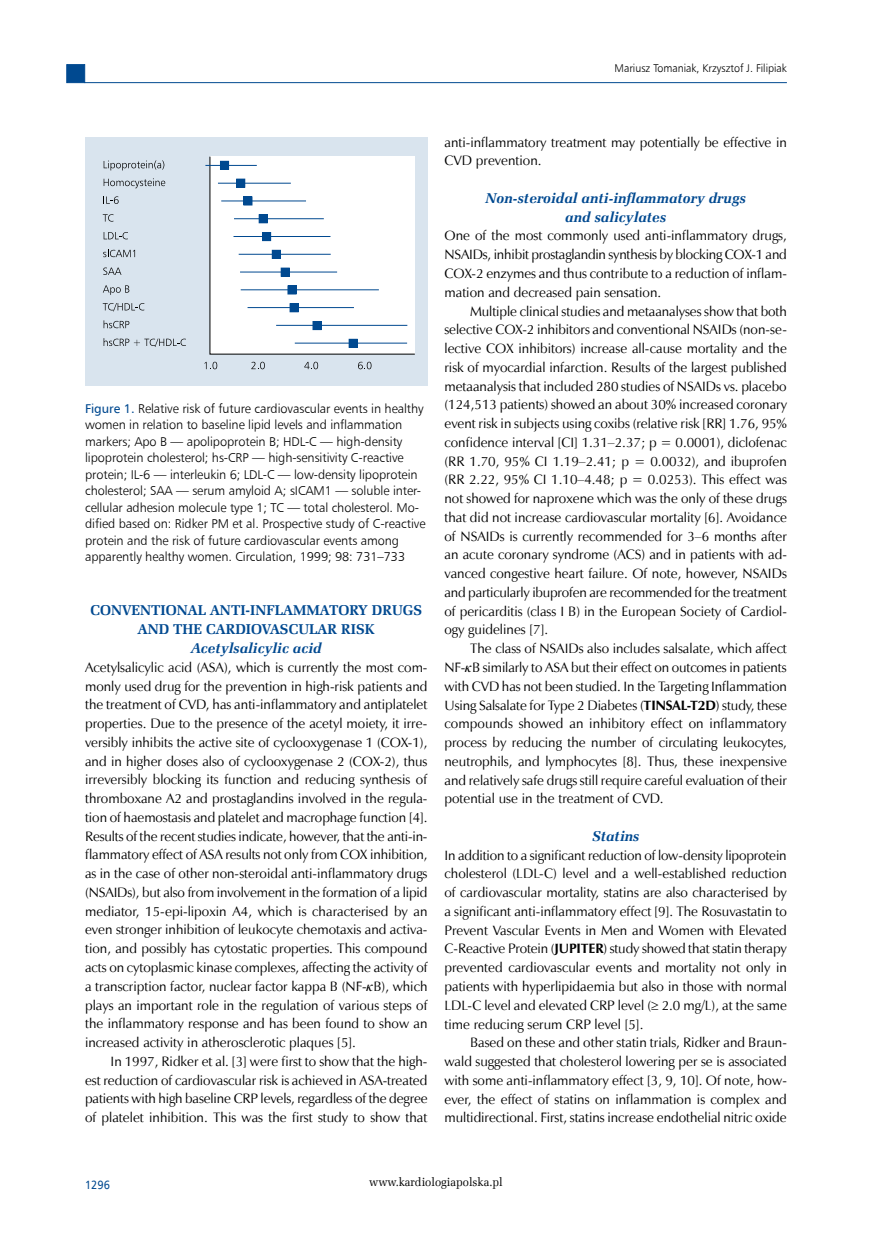
<style>
.page{position:relative;width:872px;height:1234px;background:#fff}
.page>*{position:absolute;margin:0;border:0;box-sizing:border-box;transform-origin:0 0}
.t1{font:italic 700 14.25px/18.8px "Zapf Ellipt EU";color:#004990;text-align:center}
.t2{font:700 14.25px/18.8px "Zapf Ellipt EU";color:#004990;text-align:center}
.t3{font:13.65px/18.8px "Zapf Humnst EU";color:#000;text-align:justify}
.t4{font:12.75px/16.5px "Humnst 777 Lt EU";letter-spacing:-.005em;color:#000}
.t5{font:12px "Zapf Ellipt EU";color:#000;scale:.95 1}
.t6{font:12px "Humnst 777 EU";color:#004990;scale:.9 1}
.t7{font:11.25px "Humnst 777 Lt EU";color:#000;scale:.95 1}
.s1{font-family:"Humnst 777 EU";color:#004990}
.s2{font-weight:700}
</style>
<div class="page">
<hr style="left:85px;top:82px;width:702px;height:1px;background:#004990">
<div style="left:66px;top:64px;width:19px;height:19px;background:#004990;border:1px solid #004990"></div>
<div style="left:85px;top:138px;width:342px;height:248px;background:#d9e4ee"></div>
<div style="left:209px;top:156px;width:206px;height:199px;background:#fff"></div>
<svg style="left:104px;top:160px;width:60px;height:10px"></svg>
<svg style="left:104px;top:178px;width:61px;height:10px"></svg>
<svg style="left:106px;top:196px;width:13px;height:8px"></svg>
<svg style="left:103px;top:214px;width:10px;height:7px"></svg>
<svg style="left:104px;top:232px;width:24px;height:7px"></svg>
<svg style="left:103px;top:250px;width:32px;height:7px"></svg>
<svg style="left:103px;top:267px;width:18px;height:8px"></svg>
<svg style="left:103px;top:285px;width:26px;height:10px"></svg>
<svg style="left:103px;top:303px;width:41px;height:8px"></svg>
<svg style="left:104px;top:320px;width:25px;height:8px"></svg>
<svg style="left:104px;top:338px;width:82px;height:9px"></svg>
<svg style="left:204px;top:361px;width:13px;height:8px"></svg>
<svg style="left:251px;top:361px;width:14px;height:8px"></svg>
<svg style="left:304px;top:361px;width:14px;height:8px"></svg>
<svg style="left:358px;top:361px;width:13px;height:8px"></svg>
<div style="left:220px;top:161px;width:8px;height:8px;background:#004990"></div>
<div style="left:220px;top:161px;width:9px;height:9px;border:1px solid #004990"></div>
<div style="left:237px;top:179px;width:8px;height:8px;background:#004990"></div>
<div style="left:236px;top:179px;width:9px;height:8px;border:1px solid #004990"></div>
<div style="left:244px;top:197px;width:8px;height:8px;background:#004990"></div>
<div style="left:243px;top:196px;width:9px;height:9px;border:1px solid #004990"></div>
<div style="left:259px;top:215px;width:8px;height:8px;background:#004990"></div>
<div style="left:259px;top:214px;width:9px;height:9px;border:1px solid #004990"></div>
<div style="left:262px;top:232px;width:9px;height:8px;background:#004990"></div>
<div style="left:262px;top:232px;width:9px;height:9px;border:1px solid #004990"></div>
<div style="left:272px;top:250px;width:8px;height:8px;background:#004990"></div>
<div style="left:272px;top:250px;width:9px;height:9px;border:1px solid #004990"></div>
<div style="left:281px;top:268px;width:8px;height:8px;background:#004990"></div>
<div style="left:281px;top:268px;width:9px;height:8px;border:1px solid #004990"></div>
<div style="left:288px;top:286px;width:8px;height:8px;background:#004990"></div>
<div style="left:287px;top:285px;width:9px;height:9px;border:1px solid #004990"></div>
<div style="left:290px;top:303px;width:8px;height:9px;background:#004990"></div>
<div style="left:313px;top:321px;width:8px;height:8px;background:#004990"></div>
<div style="left:313px;top:321px;width:8px;height:9px;border:1px solid #004990"></div>
<div style="left:349px;top:339px;width:8px;height:8px;background:#004990"></div>
<div style="left:349px;top:339px;width:8px;height:9px;border:1px solid #004990"></div>
<hr style="left:205px;top:165px;width:52px;height:1px;background:#004990">
<hr style="left:218px;top:183px;width:73px;height:1px;background:#004990">
<hr style="left:221px;top:200px;width:85px;height:1px;background:#004990">
<hr style="left:234px;top:218px;width:90px;height:1px;background:#004990">
<hr style="left:233px;top:236px;width:97px;height:1px;background:#004990">
<hr style="left:239px;top:254px;width:92px;height:1px;background:#004990">
<hr style="left:240px;top:271px;width:97px;height:1px;background:#004990">
<hr style="left:241px;top:289px;width:138px;height:1px;background:#004990">
<hr style="left:247px;top:307px;width:107px;height:1px;background:#004990">
<hr style="left:276px;top:325px;width:131px;height:1px;background:#004990">
<hr style="left:295px;top:342px;width:112px;height:1px;background:#004990">
<p class="t7" style="left:614px;top:61px;width:183px">Mariusz Tomaniak, Krzysztof J. Filipiak</p>
<p class="t4" style="left:85px;top:399px;width:342px"><span class="s1">Figure 1.</span> Relative risk of future cardiovascular events in healthy women in relation to baseline lipid levels and inflammation markers; Apo B — apolipoprotein B; HDL-C — high-density lipoprotein cholesterol; hs-CRP — high-sensitivity C-reactive protein; IL-6 — interleukin 6; LDL-C — low-density lipoprotein cholesterol; SAA — serum amyloid A; sICAM1 — soluble inter&shy;cellular adhesion molecule type 1; TC — total cholesterol. Mo&shy;dified based on: Ridker PM et al. Prospective study of C-reactive protein and the risk of future cardiovascular events among apparently healthy women. Circulation, 1999; 98: 731–733</p>
<p class="t2" style="left:90px;top:601px;width:333px">CONVENTIONAL ANTI-INFLAMMATORY DRUGS<br>AND THE CARDIOVASCULAR RISK</p>
<p class="t1" style="left:191px;top:639px;width:132px">Acetylsalicylic acid</p>
<p class="t3" style="left:85px;top:657px;width:344px">Acetylsalicylic acid (ASA), which is currently the most com&shy;monly used drug for the prevention in high-risk patients and the treatment of CVD, has anti-inflammatory and antiplatelet properties. Due to the presence of the acetyl moiety, it irre&shy;versibly inhibits the active site of cyclooxygenase 1 (COX-1), and in higher doses also of cyclooxygenase 2 (COX-2), thus irreversibly blocking its function and reducing synthesis of thromboxane A2 and prostaglandins involved in the regula&shy;tion of haemostasis and platelet and macrophage function [4].<br>Results of the recent studies indicate, however, that the anti-in&shy;flammatory effect of ASA results not only from COX inhibition, as in the case of other non-steroidal anti-inflammatory drugs (NSAIDs), but also from involvement in the formation of a lipid mediator, 15-epi-lipoxin A4, which is characterised by an even stronger inhibition of leukocyte chemotaxis and activa&shy;tion, and possibly has cytostatic properties. This compound acts on cytoplasmic kinase complexes, affecting the activity of a transcription factor, nuclear factor kappa B (NF- B), which plays an important role in the regulation of various steps of the inflammatory response and has been found to show an increased activity in atherosclerotic plaques [5].</p>
<p class="t3" style="left:85px;top:1051px;width:344px;text-indent:25px">In 1997, Ridker et al. [3] were first to show that the high&shy;est reduction of cardiovascular risk is achieved in ASA-treated patients with high baseline CRP levels, regardless of the degree of platelet inhibition. This was the first study to show that</p>
<p class="t3" style="left:444px;top:133px;width:344px">anti-inflammatory treatment may potentially be effective in<br>CVD prevention.</p>
<p class="t1" style="left:485px;top:189px;width:262px">Non-steroidal anti-inflammatory drugs and salicylates</p>
<p class="t3" style="left:444px;top:226px;width:344px">One of the most commonly used anti-inflammatory drugs, NSAIDs, inhibit prostaglandin synthesis by blocking COX-1 and COX-2 enzymes and thus contribute to a reduction of inflam&shy;mation and decreased pain sensation.</p>
<p class="t3" style="left:444px;top:301px;width:344px;text-indent:25px">Multiple clinical studies and metaanalyses show that both selective COX-2 inhibitors and conventional NSAIDs (non-se&shy;lective COX inhibitors) increase all-cause mortality and the risk of myocardial infarction. Results of the largest published metaanalysis that included 280 studies of NSAIDs vs. placebo (124,513 patients) showed an about 30% increased coronary event risk in subjects using coxibs (relative risk [RR] 1.76, 95% confidence interval [CI] 1.31–2.37; p = 0.0001), diclofenac (RR 1.70, 95% CI 1.19–2.41; p = 0.0032), and ibuprofen (RR 2.22, 95% CI 1.10–4.48; p = 0.0253). This effect was not showed for naproxene which was the only of these drugs that did not increase cardiovascular mortality [6]. Avoidance of NSAIDs is currently recommended for 3–6 months after an acute coronary syndrome (ACS) and in patients with ad&shy;vanced congestive heart failure. Of note, however, NSAIDs and particularly ibuprofen are recommended for the treatment of pericarditis (class I B) in the European Society of Cardiol&shy;ogy guidelines [7].</p>
<p class="t3" style="left:444px;top:639px;width:344px;text-indent:25px">The class of NSAIDs also includes salsalate, which affect NF- B similarly to ASA but their effect on outcomes in patients with CVD has not been studied. In the Targeting Inflammation Using Salsalate for Type 2 Diabetes (<span class="s2">TINSAL-T2D</span>) study, these compounds showed an inhibitory effect on inflammatory process by reducing the number of circulating leukocytes, neutrophils, and lymphocytes [8]. Thus, these inexpensive and relatively safe drugs still require careful evaluation of their potential use in the treatment of CVD.</p>
<p class="t1" style="left:592px;top:826px;width:49px">Statins</p>
<p class="t3" style="left:444px;top:845px;width:344px">In addition to a significant reduction of low-density lipoprotein cholesterol (LDL-C) level and a well-established reduction of cardiovascular mortality, statins are also characterised by a significant anti-inflammatory effect [9]. The Rosuvastatin to Prevent Vascular Events in Men and Women with Elevated C-Reactive Protein (<span class="s2">JUPITER</span>) study showed that statin therapy prevented cardiovascular events and mortality not only in patients with hyperlipidaemia but also in those with normal LDL-C level and elevated CRP level (≥ 2.0 mg/L), at the same time reducing serum CRP level [5].</p>
<p class="t3" style="left:444px;top:1032px;width:344px;text-indent:25px">Based on these and other statin trials, Ridker and Braun&shy;wald suggested that cholesterol lowering per se is associated with some anti-inflammatory effect [3, 9, 10]. Of note, how&shy;ever, the effect of statins on inflammation is complex and multidirectional. First, statins increase endothelial nitric oxide</p>
<p class="t6" style="left:85px;top:1176px;width:29px">1296</p>
<p class="t5" style="left:369px;top:1173px;width:142px">www.kardiologiapolska.pl</p>
</div>
